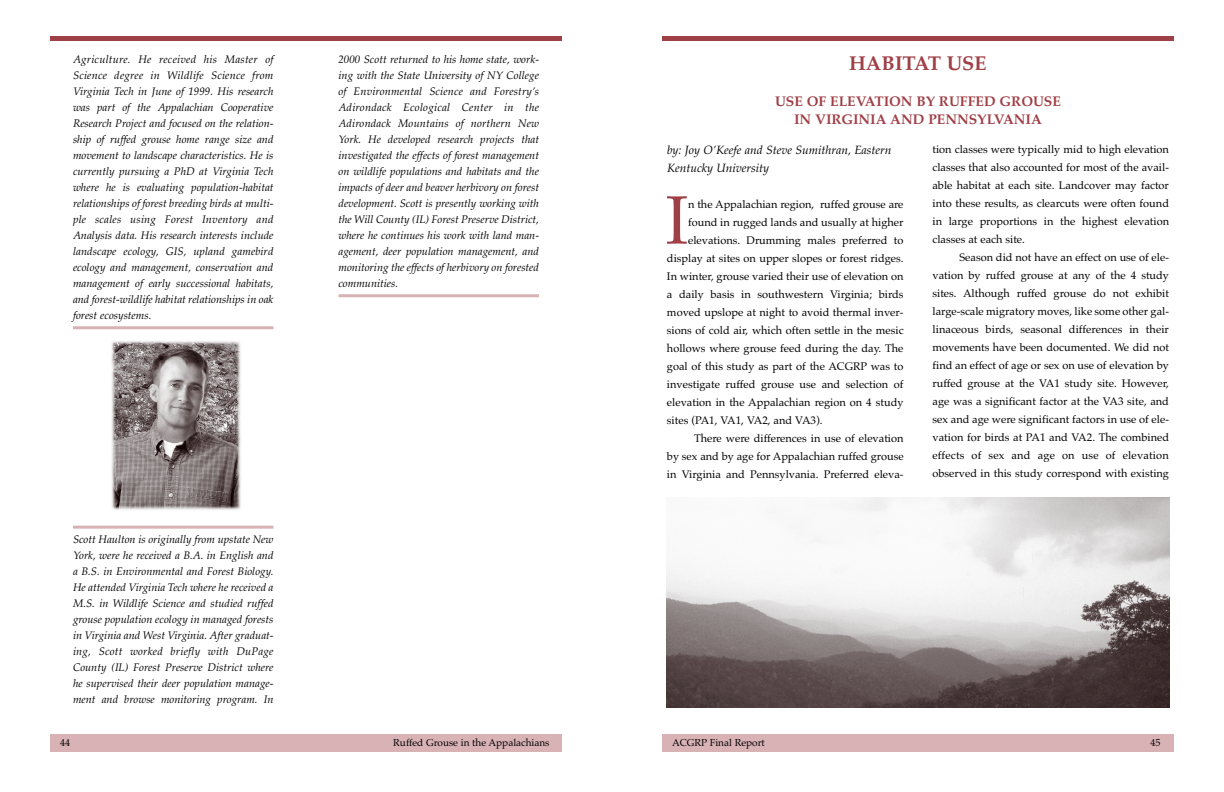
<style>
.page{position:relative;width:1224px;height:792px;background:#fff}
.page>*{position:absolute;margin:0;border:0;box-sizing:border-box;transform-origin:0 0}
.t1{font:68.6px "Palatino";color:#9f3f46}
.t2{font:700 20px "Palatino";color:#9f3f46}
.t3{font:700 14px/18px "Palatino";color:#9f3f46;text-align:center}
.t4{font:italic 12px/18px "Palatino";color:#000}
.t5{font:italic 11px/16px "Palatino";color:#000;text-align:justify}
.t6{font:11px/18px "Palatino";color:#000;text-align:justify}
.t7{font:10px "Palatino";color:#000}
</style>
<div class="page">
<div style="left:662px;top:734px;width:512px;height:18px;background:#d8b2b5"></div>
<div style="left:50px;top:734px;width:512px;height:18px;background:#d8b2b5"></div>
<hr style="left:73px;top:326px;width:201px;height:3px;background:#d8b2b5">
<hr style="left:73px;top:526px;width:201px;height:3px;background:#d8b2b5">
<div style="left:50px;top:36px;width:512px;height:5px;background:#9f3f46"></div>
<div style="left:662px;top:36px;width:512px;height:5px;background:#9f3f46"></div>
<hr style="left:338px;top:294px;width:201px;height:3px;background:#d8b2b5">
<img style="left:666px;top:497px;width:504px;height:210px">
<img style="left:111px;top:341px;width:130px;height:169px">
<p class="t5" style="left:73px;top:51px;width:202px">Agriculture. He received his Master of Science degree in Wildlife Science from Virginia Tech in June of 1999. His research was part of the Appalachian Cooperative Research Project and focused on the relation&shy;ship of ruffed grouse home range size and movement to landscape characteristics. He is currently pursuing a PhD at Virginia Tech where he is evaluating population-habitat relationships of forest breeding birds at multi&shy;ple scales using Forest Inventory and Analysis data. His research interests include landscape ecology, GIS, upland gamebird ecology and management, conservation and management of early successional habitats, and forest-wildlife habitat relationships in oak forest ecosystems.</p>
<p class="t5" style="left:338px;top:51px;width:202px">2000 Scott returned to his home state, work&shy;ing with the State University of NY College of Environmental Science and Forestry’s Adirondack Ecological Center in the Adirondack Mountains of northern New York. He developed research projects that investigated the effects of forest management on wildlife populations and habitats and the impacts of deer and beaver herbivory on forest development. Scott is presently working with the Will County (IL) Forest Preserve District, where he continues his work with land man&shy;agement, deer population management, and monitoring the effects of herbivory on forested communities.</p>
<p class="t5" style="left:73px;top:531px;width:202px">Scott Haulton is originally from upstate New York, were he received a B.A. in English and a B.S. in Environmental and Forest Biology.<br>He attended Virginia Tech where he received a M.S. in Wildlife Science and studied ruffed grouse population ecology in managed forests in Virginia and West Virginia. After graduat&shy;ing, Scott worked briefly with DuPage County (IL) Forest Preserve District where he supervised their deer population manage&shy;ment and browse monitoring program. In</p>
<p class="t7" style="left:60px;top:737px;width:11px">44</p>
<p class="t7" style="left:393px;top:737px;width:158px">Ruffed Grouse in the Appalachians</p>
<h2 class="t2" style="left:849px;top:51px;width:139px">HABITAT USE</h2>
<p class="t3" style="left:775px;top:92px;width:288px">USE OF ELEVATION BY RUFFED GROUSE<br>IN VIRGINIA AND PENNSYLVANIA</p>
<p class="t4" style="left:667px;top:141px;width:226px">by: Joy O’Keefe and Steve Sumithran, Eastern<br>Kentucky University</p>
<h1 class="t1" style="left:665px;top:180px;width:25px">I</h1>
<p class="t6" style="left:688px;top:195px;width:217px">n the Appalachian region, ruffed grouse are</p>
<p class="t6" style="left:688px;top:213px;width:217px">found in rugged lands and usually at higher</p>
<p class="t6" style="left:688px;top:231px;width:217px">elevations. Drumming males preferred to</p>
<p class="t6" style="left:667px;top:249px;width:238px">display at sites on upper slopes or forest ridges.</p>
<p class="t6" style="left:667px;top:267px;width:238px">In winter, grouse varied their use of elevation on</p>
<p class="t6" style="left:667px;top:285px;width:238px">a daily basis in southwestern Virginia; birds</p>
<p class="t6" style="left:667px;top:303px;width:238px">moved upslope at night to avoid thermal inver-</p>
<p class="t6" style="left:667px;top:321px;width:238px">sions of cold air, which often settle in the mesic</p>
<p class="t6" style="left:667px;top:339px;width:238px">hollows where grouse feed during the day. The</p>
<p class="t6" style="left:667px;top:357px;width:238px">goal of this study as part of the ACGRP was to</p>
<p class="t6" style="left:667px;top:375px;width:238px">investigate ruffed grouse use and selection of</p>
<p class="t6" style="left:667px;top:393px;width:238px">elevation in the Appalachian region on 4 study</p>
<p class="t6" style="left:667px;top:411px;width:157px">sites (PA1, VA1, VA2, and VA3).</p>
<p class="t6" style="left:694px;top:429px;width:211px">There were differences in use of elevation</p>
<p class="t6" style="left:667px;top:447px;width:238px">by sex and by age for Appalachian ruffed grouse</p>
<p class="t6" style="left:667px;top:465px;width:238px">in Virginia and Pennsylvania. Preferred eleva-</p>
<p class="t6" style="left:932px;top:140px;width:238px">tion classes were typically mid to high elevation classes that also accounted for most of the avail&shy;able habitat at each site. Landcover may factor into these results, as clearcuts were often found in large proportions in the highest elevation classes at each site.</p>
<p class="t6" style="left:932px;top:248px;width:238px;text-indent:27px">Season did not have an effect on use of ele&shy;vation by ruffed grouse at any of the 4 study sites. Although ruffed grouse do not exhibit large-scale migratory moves, like some other gal&shy;linaceous birds, seasonal differences in their movements have been documented. We did not find an effect of age or sex on use of elevation by ruffed grouse at the VA1 study site. However, age was a significant factor at the VA3 site, and sex and age were significant factors in use of ele&shy;vation for birds at PA1 and VA2. The combined effects of sex and age on use of elevation observed in this study correspond with existing</p>
<p class="t7" style="left:672px;top:737px;width:94px">ACGRP Final Report</p>
<p class="t7" style="left:1150px;top:737px;width:11px">45</p>
</div>
